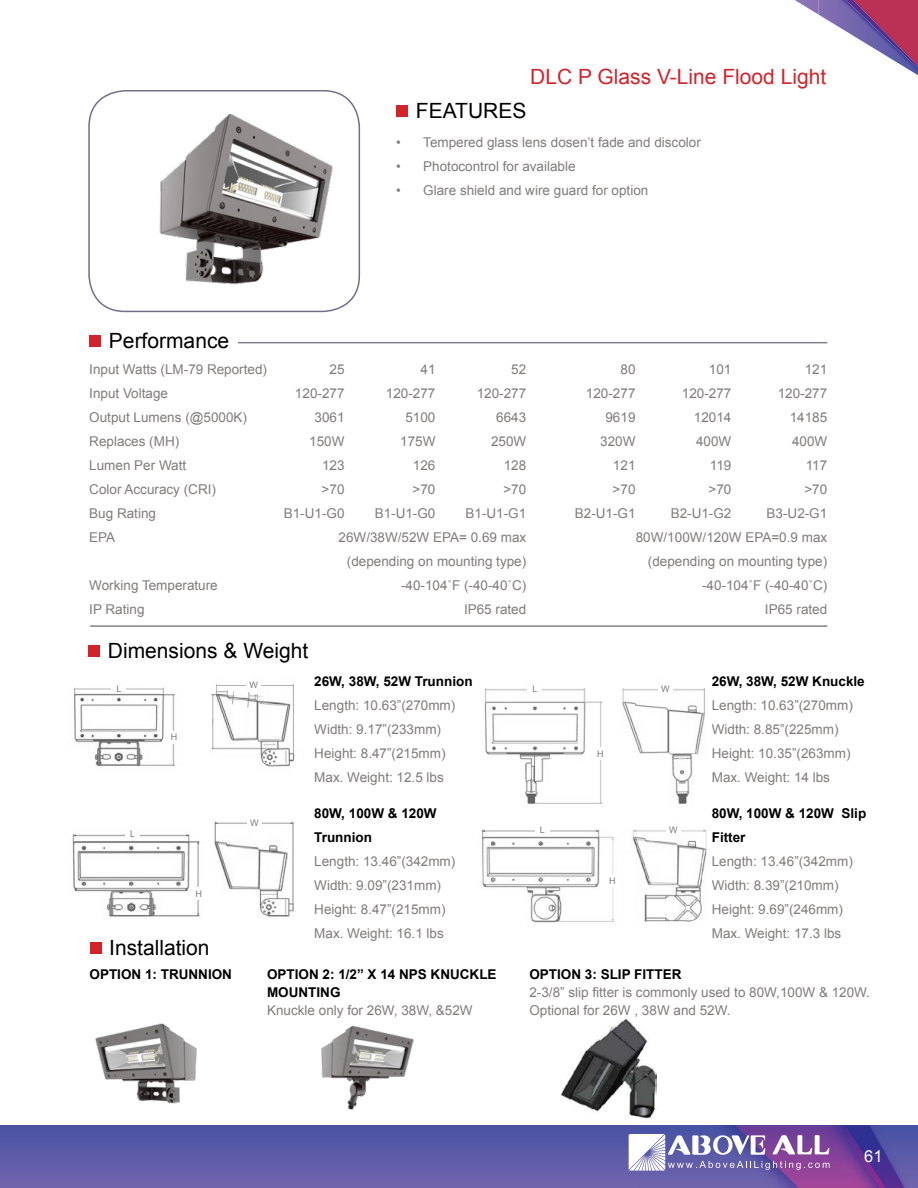
<style>
.page{position:relative;width:918px;height:1188px;background:#fff}
.page>*{position:absolute;margin:0;border:0;box-sizing:border-box;transform-origin:0 0}
.t1{font:21px "Arial";color:#000}
.t2{font:21px "Arial";color:#d2232a}
.t3{font:16.5px "Arial";color:#fff}
.t4{font:13.5px/24px "Arial";color:#7f7c7b;text-align:right}
.t5{font:700 13.5px/24px "Arial";color:#000}
.t6{font:9px "Arial";color:#7f7c7b}
</style>
<div class="page">
<svg style="left:795px;top:0;width:123px;height:75px"></svg>
<div style="left:0;top:1125px;width:918px;height:63px;background:linear-gradient(to bottom,#4852a3,#7265ad)"></div>
<img style="left:639px;top:1125px;width:96px;height:63px">
<img style="left:735px;top:1125px;width:104px;height:63px">
<svg style="left:839px;top:1125px;width:79px;height:63px"></svg>
<div style="left:88px;top:90px;width:272px;height:222px;border:2px solid #736c8b;border-radius:36px"></div>
<div style="left:396px;top:105px;width:12px;height:12px;background:#d2232a"></div>
<hr style="left:90px;top:625px;width:737px;height:2px;background:#808285">
<div style="left:89px;top:335px;width:12px;height:12px;background:#d2232a"></div>
<hr style="left:238px;top:342px;width:589px;height:1px;background:#808285">
<div style="left:88px;top:645px;width:12px;height:12px;background:#d2232a"></div>
<img style="left:159px;top:114px;width:174px;height:171px">
<div style="left:90px;top:942px;width:11px;height:12px;background:#d2232a"></div>
<img style="left:95px;top:1023px;width:102px;height:81px">
<img style="left:279px;top:1025px;width:159px;height:102px">
<img style="left:560px;top:1018px;width:97px;height:100px">
<svg style="left:72px;top:683px;width:223px;height:234px"></svg>
<svg style="left:482px;top:688px;width:224px;height:235px"></svg>
<svg style="left:629px;top:1134px;width:201px;height:37px"></svg>
<h1 class="t2" style="left:530px;top:63px;width:298px">DLC P Glass V-Line Flood Light</h1>
<h1 class="t1" style="left:416px;top:97px;width:112px">FEATURES</h1>
<p class="t4" style="left:396px;top:131px;width:306px">• Tempered glass lens dosen’t fade and discolor</p>
<p class="t4" style="left:396px;top:155px;width:181px">• Photocontrol for available</p>
<p class="t4" style="left:396px;top:179px;width:254px">• Glare shield and wire guard for option</p>
<h1 class="t1" style="left:109px;top:327px;width:122px">Performance</h1>
<p class="t4" style="left:89px;top:358px;width:179px;text-align:left">Input Watts (LM-79 Reported)<br>Input Voltage<br>Output Lumens (@5000K)<br>Replaces (MH)<br>Lumen Per Watt<br>Color Accuracy (CRI)<br>Bug Rating<br>EPA</p>
<p class="t4" style="left:89px;top:574px;width:130px;text-align:left">Working Temperature<br>IP Rating</p>
<p class="t4" style="left:284px;top:358px;width:62px">25<br>120-277<br>3061<br>150W<br>123<br>&gt;70<br>B1-U1-G0</p>
<p class="t4" style="left:375px;top:358px;width:62px">41<br>120-277<br>5100<br>175W<br>126<br>&gt;70<br>B1-U1-G0</p>
<p class="t4" style="left:466px;top:358px;width:62px">52<br>120-277<br>6643<br>250W<br>128<br>&gt;70<br>B1-U1-G1</p>
<p class="t4" style="left:575px;top:358px;width:62px">80<br>120-277<br>9619<br>320W<br>121<br>&gt;70<br>B2-U1-G1</p>
<p class="t4" style="left:671px;top:358px;width:62px">101<br>120-277<br>12014<br>400W<br>119<br>&gt;70<br>B2-U1-G2</p>
<p class="t4" style="left:767px;top:358px;width:62px">121<br>120-277<br>14185<br>400W<br>117<br>&gt;70<br>B3-U2-G1</p>
<p class="t4" style="left:339px;top:526px;width:189px">26W/38W/52W EPA= 0.69 max (depending on mounting type) -40-104˚F (-40-40˚C)<br>IP65 rated</p>
<p class="t4" style="left:636px;top:526px;width:193px">80W/100W/120W EPA=0.9 max (depending on mounting type) -40-104˚F (-40-40˚C)<br>IP65 rated</p>
<h1 class="t1" style="left:108px;top:637px;width:202px">Dimensions &amp; Weight</h1>
<p class="t6" style="left:117px;top:683px;width:7px">L</p>
<p class="t6" style="left:171px;top:731px;width:8px">H</p>
<p class="t6" style="left:250px;top:679px;width:10px">W</p>
<p class="t5" style="left:314px;top:670px;width:160px">26W, 38W, 52W Trunnion</p>
<p class="t4" style="left:314px;top:693px;width:143px;text-align:left">Length: 10.63”(270mm)<br>Width: 9.17”(233mm)<br>Height: 8.47”(215mm)<br>Max. Weight: 12.5 lbs</p>
<p class="t5" style="left:314px;top:801px;width:124px">80W, 100W &amp; 120W<br>Trunnion</p>
<p class="t4" style="left:314px;top:849px;width:143px;text-align:left">Length: 13.46”(342mm)<br>Width: 9.09”(231mm)<br>Height: 8.47”(215mm)<br>Max. Weight: 16.1 lbs</p>
<p class="t6" style="left:250px;top:817px;width:10px">W</p>
<p class="t6" style="left:130px;top:828px;width:7px">L</p>
<p class="t6" style="left:196px;top:887px;width:8px">H</p>
<h1 class="t1" style="left:109px;top:934px;width:102px">Installation</h1>
<p class="t5" style="left:90px;top:963px;width:144px">OPTION 1: TRUNNION</p>
<p class="t5" style="left:267px;top:966px;width:231px;line-height:18px">OPTION 2: 1/2” X 14 NPS KNUCKLE<br>MOUNTING</p>
<p class="t4" style="left:267px;top:998px;width:207px">Knuckle only for 26W, 38W, &amp;52W</p>
<p class="t6" style="left:533px;top:683px;width:7px">L</p>
<p class="t6" style="left:661px;top:683px;width:10px">W</p>
<p class="t6" style="left:597px;top:748px;width:8px">H</p>
<p class="t6" style="left:540px;top:824px;width:7px">L</p>
<p class="t6" style="left:669px;top:824px;width:10px">W</p>
<p class="t6" style="left:609px;top:875px;width:8px">H</p>
<p class="t5" style="left:712px;top:670px;width:155px">26W, 38W, 52W Knuckle</p>
<p class="t4" style="left:712px;top:693px;width:143px;text-align:left">Length: 10.63”(270mm)<br>Width: 8.85”(225mm)<br>Height: 10.35”(263mm)<br>Max. Weight: 14 lbs</p>
<p class="t5" style="left:712px;top:801px;width:156px">80W, 100W &amp; 120W Slip<br>Fitter</p>
<p class="t4" style="left:712px;top:849px;width:143px;text-align:left">Length: 13.46”(342mm)<br>Width: 8.39”(210mm)<br>Height: 9.69”(246mm)<br>Max. Weight: 17.3 lbs</p>
<p class="t5" style="left:529px;top:963px;width:154px">OPTION 3: SLIP FITTER</p>
<p class="t4" style="left:529px;top:983px;width:342px;line-height:18px;text-align:left">2-3/8” slip fitter is commonly used to 80W,100W &amp; 120W.<br>Optional for 26W , 38W and 52W.</p>
<p class="t3" style="left:864px;top:1145px;width:20px">61</p>
</div>
